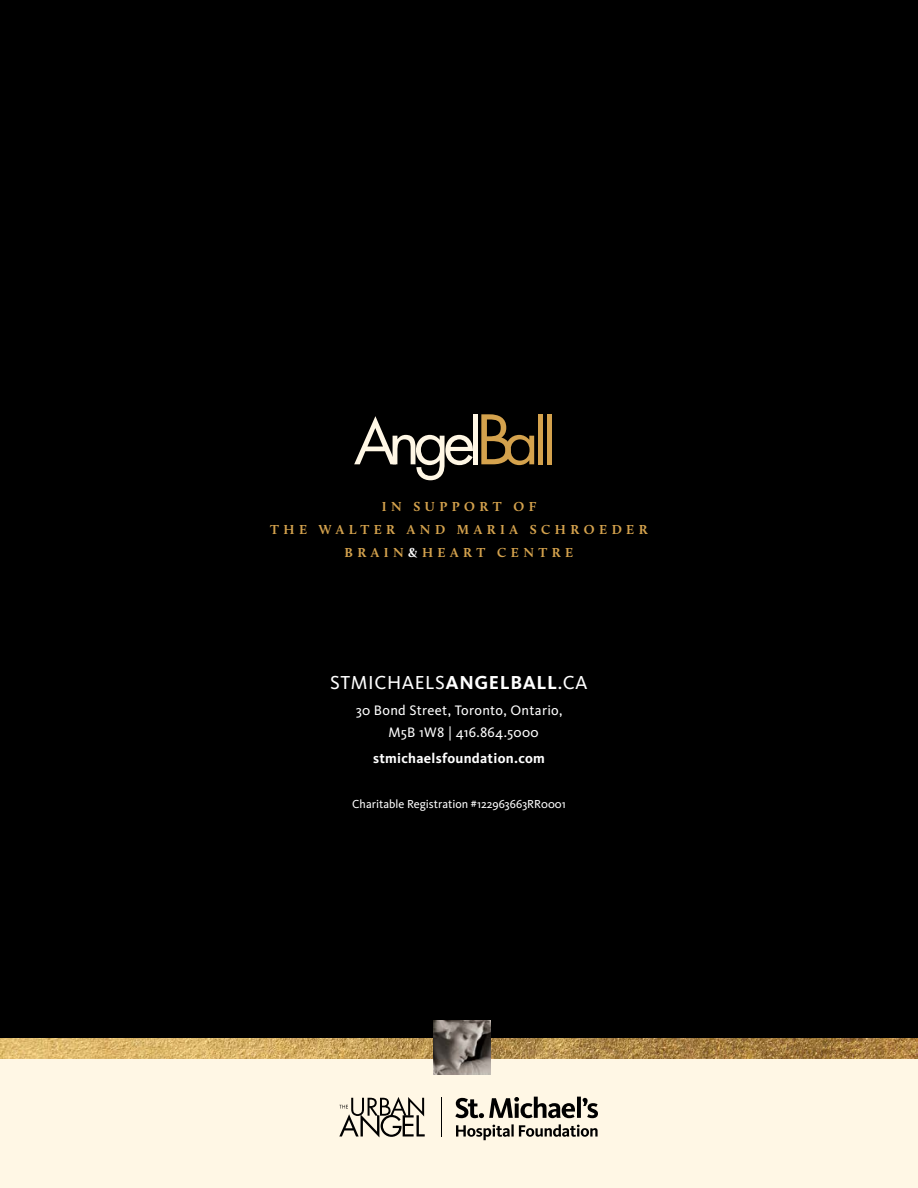
<style>
.page{position:relative;width:918px;height:1188px;background:#fff}
.page>*{position:absolute;margin:0;border:0;box-sizing:border-box;transform-origin:0 0}
.t1{font:61.05px "Futura";letter-spacing:-.1em;color:#fff7e5}
.t2{font:19.5px "Kievit OT";letter-spacing:.03em;color:#fff}
.t3{font:14.25px/22.5px "Kievit OT";letter-spacing:.02em;color:#fff}
.t4{font:700 14.25px "Kievit OT";letter-spacing:.02em;color:#fff}
.t5{font:700 13.5px/23px "Calluna";letter-spacing:.335em;color:#d4a24d;text-align:center}
.t6{font:12px "Kievit OT";color:#fff}
.s1{font-size:66.3px;color:#d4a24d}
.s2{color:#d4a24d}
.s3{color:#fff}
.s4{font-weight:700}
</style>
<div class="page">
<div style="left:0;top:1051px;width:918px;height:137px;background:#fff7e5"></div>
<div style="left:0;top:0;width:918px;height:1042px;background:#000"></div>
<img style="left:0;top:1038px;width:918px;height:21px">
<img style="left:434px;top:1021px;width:56px;height:53px">
<svg style="left:339px;top:1097px;width:86px;height:40px"></svg>
<svg style="left:456px;top:1124px;width:142px;height:16px"></svg>
<svg style="left:455px;top:1097px;width:143px;height:21px"></svg>
<hr style="left:441px;top:1098px;width:1px;height:39px;background:#000">
<h1 class="t1" style="left:354px;top:400px;width:204px">Angel<span class="s1">B</span><span class="s2">all</span></h1>
<p class="t5" style="left:270px;top:495px;width:379px">IN SUPPORT OF<br>THE WALTER AND MARIA SCHROEDER<br>BRAIN<span class="s3">&amp;</span>HEART CENTRE</p>
<h2 class="t2" style="left:330px;top:672px;width:259px">STMICHAELS<span class="s4">ANGELBALL</span>.CA</h2>
<p class="t3" style="left:388px;top:699px;width:175px;text-indent:-33px">30 Bond Street, Toronto, Ontario,<br>M5B 1W8 | 416.864.5000</p>
<p class="t4" style="left:373px;top:750px;width:173px">stmichaelsfoundation.com</p>
<p class="t6" style="left:352px;top:798px;width:215px">Charitable Registration #122963663RR0001</p>
</div>
